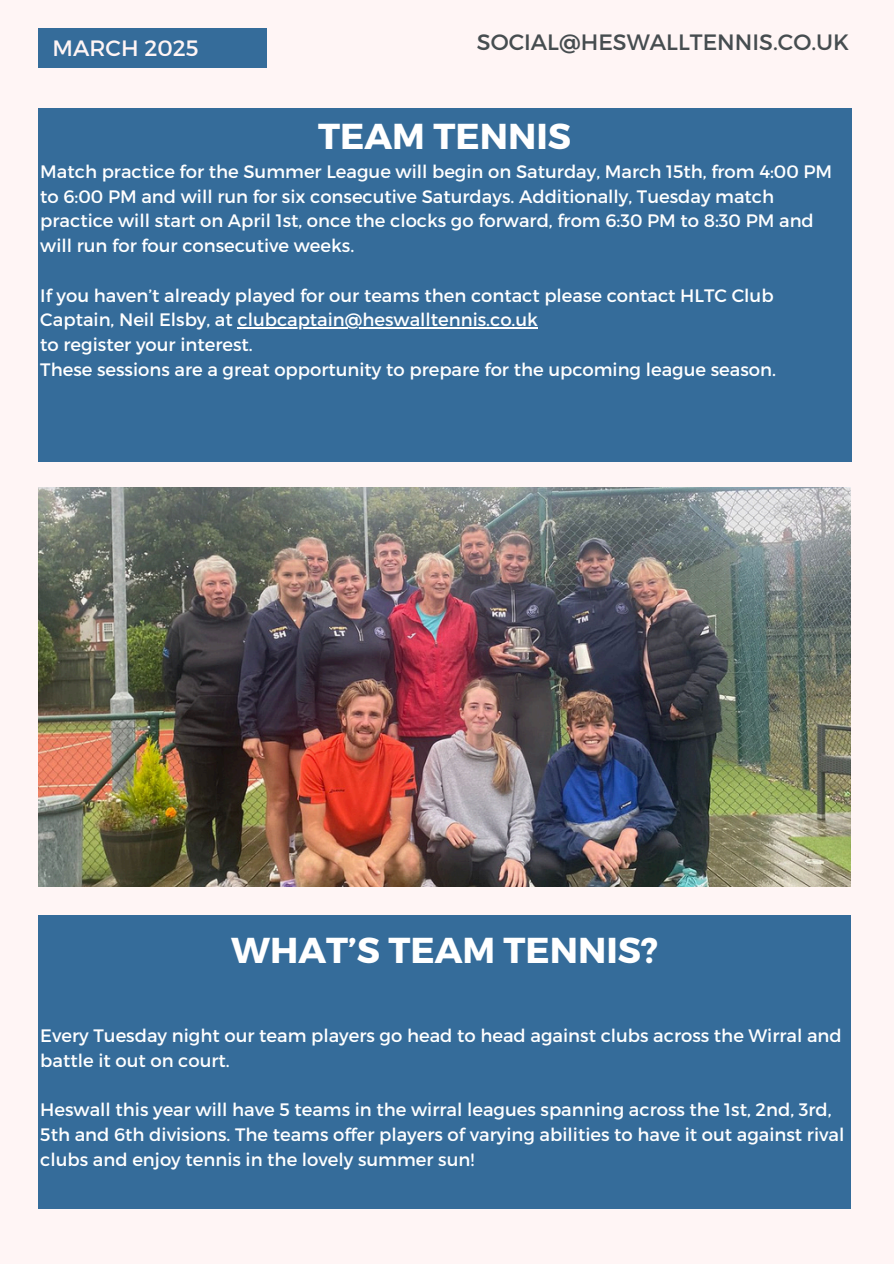
<style>
.page{position:relative;width:894px;height:1264px;background:#fff}
.page>*{position:absolute;margin:0;border:0;box-sizing:border-box;transform-origin:0 0}
.t1{font:700 36px "Montserrat";color:#fff}
.t2{font:22.2px "Montserrat";color:#464d50}
.t3{font:22.2px "Montserrat";color:#fff5f5}
.t4{font:18px/24.8px "Montserrat";color:#fff}
</style>
<div class="page">
<div style="left:0;top:0;width:893px;height:1263px;background:#fff5f5"></div>
<div style="left:38px;top:108px;width:813px;height:353px;background:#356c9a"></div>
<hr style="left:237px;top:327px;width:301px;height:1px;background:#fff">
<div style="left:38px;top:28px;width:229px;height:39px;background:#356c9a"></div>
<div style="left:38px;top:915px;width:812px;height:293px;background:#356c9a"></div>
<img style="left:38px;top:487px;width:812px;height:399px">
<p class="t3" style="left:53px;top:33px;width:147px">MARCH 2025</p>
<h1 class="t2" style="left:477px;top:27px;width:373px">SOCIAL@HESWALLTENNIS.CO.UK</h1>
<h2 class="t1" style="left:318px;top:112px;width:254px">TEAM TENNIS</h2>
<h2 class="t4" style="left:40px;top:158px;width:793px">Match practice for the Summer League will begin on Saturday, March 15th, from 4:00 PM to 6:00 PM and will run for six consecutive Saturdays. Additionally, Tuesday match practice will start on April 1st, once the clocks go forward, from 6:30 PM to 8:30 PM and will run for four consecutive weeks.</h2>
<p class="t4" style="left:40px;top:282px;width:734px">If you haven’t already played for our teams then contact please contact HLTC Club<br>Captain, Neil Elsby, at clubcaptain@heswalltennis.co.uk</p>
<p class="t4" style="left:40px;top:331px;width:214px">to register your interest.</p>
<p class="t4" style="left:40px;top:356px;width:737px">These sessions are a great opportunity to prepare for the upcoming league season.</p>
<p class="t1" style="left:231px;top:926px;width:428px">WHAT’S TEAM TENNIS?</p>
<p class="t4" style="left:40px;top:1022px;width:802px">Every Tuesday night our team players go head to head against clubs across the Wirral and battle it out on court.</p>
<p class="t4" style="left:40px;top:1096px;width:805px">Heswall this year will have 5 teams in the wirral leagues spanning across the 1st, 2nd, 3rd,<br>5th and 6th divisions. The teams offer players of varying abilities to have it out against rival clubs and enjoy tennis in the lovely summer sun!</p>
</div>
